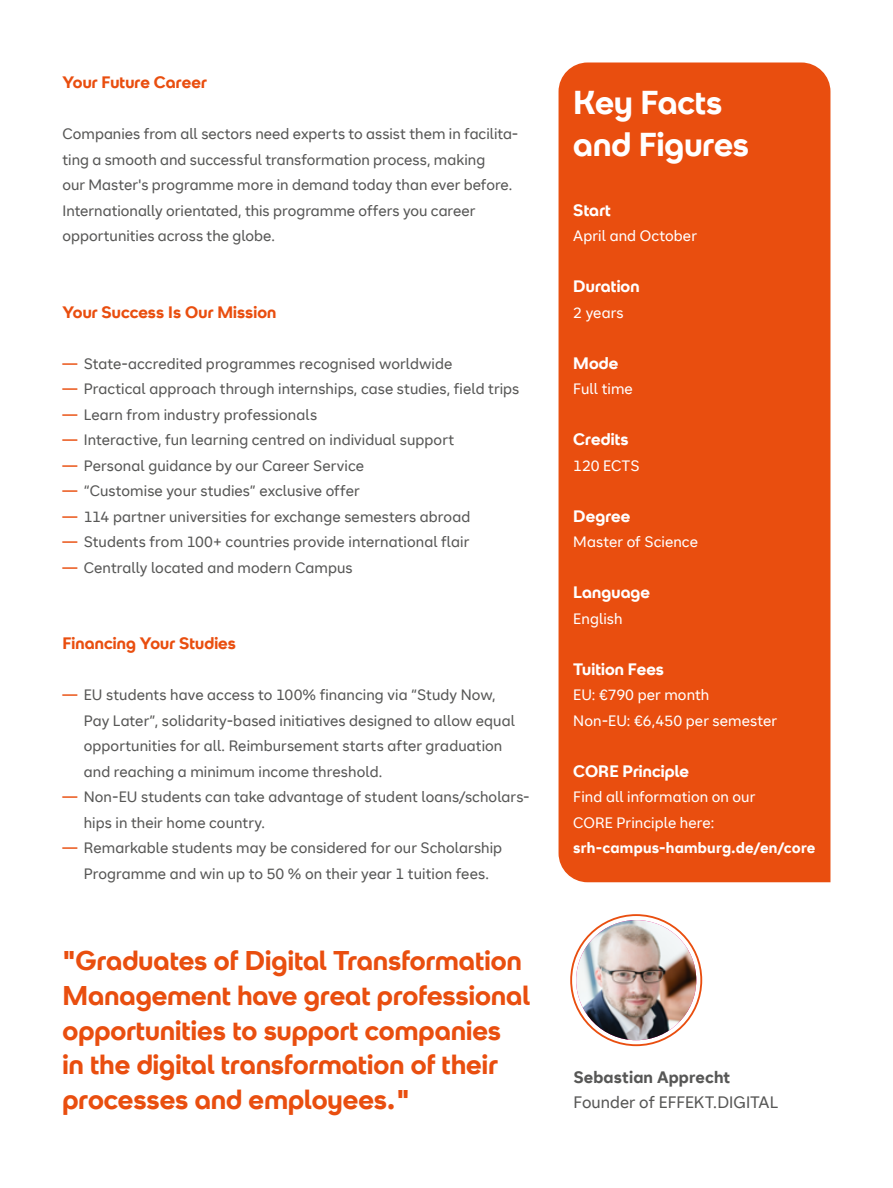
<style>
.page{position:relative;width:893px;height:1188px;background:#fff}
.page>*{position:absolute;margin:0;border:0;box-sizing:border-box;transform-origin:0 0}
.t1{font:700 33px/42px "SRH Headline";color:#fff}
.t2{font:700 27px/34.5px "SRH Headline";color:#e94e0f}
.t3{font:700 16.5px "SRH Headline";letter-spacing:.005em;color:#fff}
.t4{font:700 16.5px "SRH Headline";letter-spacing:.005em;color:#e94e0f}
.t5{font:16.5px "SRH Text";color:#575756}
.t6{font:700 16.5px "SRH Text";letter-spacing:.01em;color:#575756}
.t7{font:15px/25.5px "SRH Text";letter-spacing:.005em;color:#575756}
.t8{font:15px/25.5px "SRH Text";letter-spacing:.005em;color:#fff}
.t9{font:700 15px "SRH Text";letter-spacing:.015em;color:#fff}
.s1{color:#e94e0f}
</style>
<div class="page">
<img style="left:576px;top:920px;width:120px;height:120px;border-radius:60px">
<div style="left:558px;top:63px;width:272px;height:819px;background:#e94e0f"></div>
<p class="t4" style="left:63px;top:73px;width:146px">Your Future Career</p>
<p class="t7" style="left:63px;top:121px;width:457px">Companies from all sectors need experts to assist them in facilita&shy;ting a smooth and successful transformation process, making<br>our Master's programme more in demand today than ever before.<br>Internationally orientated, this programme offers you career opportunities across the globe.</p>
<p class="t4" style="left:63px;top:302px;width:215px">Your Success Is Our Mission</p>
<p class="t7" style="left:63px;top:351px;width:391px"><span class="s1">—</span> State-accredited programmes recognised worldwide</p>
<p class="t7" style="left:63px;top:376px;width:458px"><span class="s1">—</span> Practical approach through internships, case studies, field trips</p>
<p class="t7" style="left:63px;top:402px;width:256px"><span class="s1">—</span> Learn from industry professionals</p>
<p class="t7" style="left:63px;top:427px;width:393px"><span class="s1">—</span> Interactive, fun learning centred on individual support</p>
<p class="t7" style="left:63px;top:453px;width:303px"><span class="s1">—</span> Personal guidance by our Career Service</p>
<p class="t7" style="left:63px;top:478px;width:299px"><span class="s1">—</span> “Customise your studies” exclusive offer</p>
<p class="t7" style="left:63px;top:504px;width:409px"><span class="s1">—</span> 114 partner universities for exchange semesters abroad</p>
<p class="t7" style="left:63px;top:529px;width:408px"><span class="s1">—</span> Students from 100+ countries provide international flair</p>
<p class="t7" style="left:63px;top:555px;width:292px"><span class="s1">—</span> Centrally located and modern Campus</p>
<p class="t4" style="left:63px;top:634px;width:175px">Financing Your Studies</p>
<p class="t7" style="left:84px;top:682px;width:433px;text-indent:-21px"><span class="s1">—</span> EU students have access to 100% financing via “Study Now, Pay Later”, solidarity-based initiatives designed to allow equal opportunities for all. Reimbursement starts after graduation and reaching a minimum income threshold.</p>
<p class="t7" style="left:84px;top:784px;width:448px;text-indent:-21px"><span class="s1">—</span> Non-EU students can take advantage of student loans/scholars&shy;hips in their home country.</p>
<p class="t7" style="left:63px;top:836px;width:441px;text-align:center"><span class="s1">—</span> Remarkable students may be considered for our Scholarship<br>Programme and win up to 50 % on their year 1 tuition fees.</p>
<h2 class="t2" style="left:63px;top:944px;width:469px">"Graduates of Digital Transformation Management have great professional opportunities to support companies<br>in the digital transformation of their processes and employees."</h2>
<h1 class="t1" style="left:573px;top:81px;width:177px">Key Facts and Figures</h1>
<p class="t3" style="left:573px;top:200px;width:39px">Start</p>
<p class="t8" style="left:573px;top:223px;width:125px">April and October</p>
<p class="t3" style="left:573px;top:277px;width:68px">Duration</p>
<p class="t8" style="left:573px;top:300px;width:52px">2 years</p>
<p class="t3" style="left:573px;top:353px;width:47px">Mode</p>
<p class="t8" style="left:573px;top:376px;width:61px">Full time</p>
<p class="t3" style="left:573px;top:430px;width:57px">Credits</p>
<p class="t8" style="left:573px;top:453px;width:68px">120 ECTS</p>
<p class="t3" style="left:573px;top:506px;width:59px">Degree</p>
<p class="t8" style="left:573px;top:529px;width:126px">Master of Science</p>
<p class="t3" style="left:573px;top:583px;width:78px">Language</p>
<p class="t8" style="left:573px;top:606px;width:51px">English</p>
<p class="t3" style="left:573px;top:659px;width:92px">Tuition Fees</p>
<p class="t8" style="left:573px;top:682px;width:205px">EU: €790 per month<br>Non-EU: €6,450 per semester</p>
<p class="t3" style="left:573px;top:761px;width:117px">CORE Principle</p>
<p class="t8" style="left:573px;top:784px;width:184px">Find all information on our<br>CORE Principle here:</p>
<p class="t9" style="left:573px;top:839px;width:244px">srh-campus-hamburg.de/en/core</p>
<p class="t6" style="left:573px;top:1067px;width:158px">Sebastian Apprecht</p>
<p class="t5" style="left:573px;top:1093px;width:206px">Founder of EFFEKT.DIGITAL</p>
</div>
